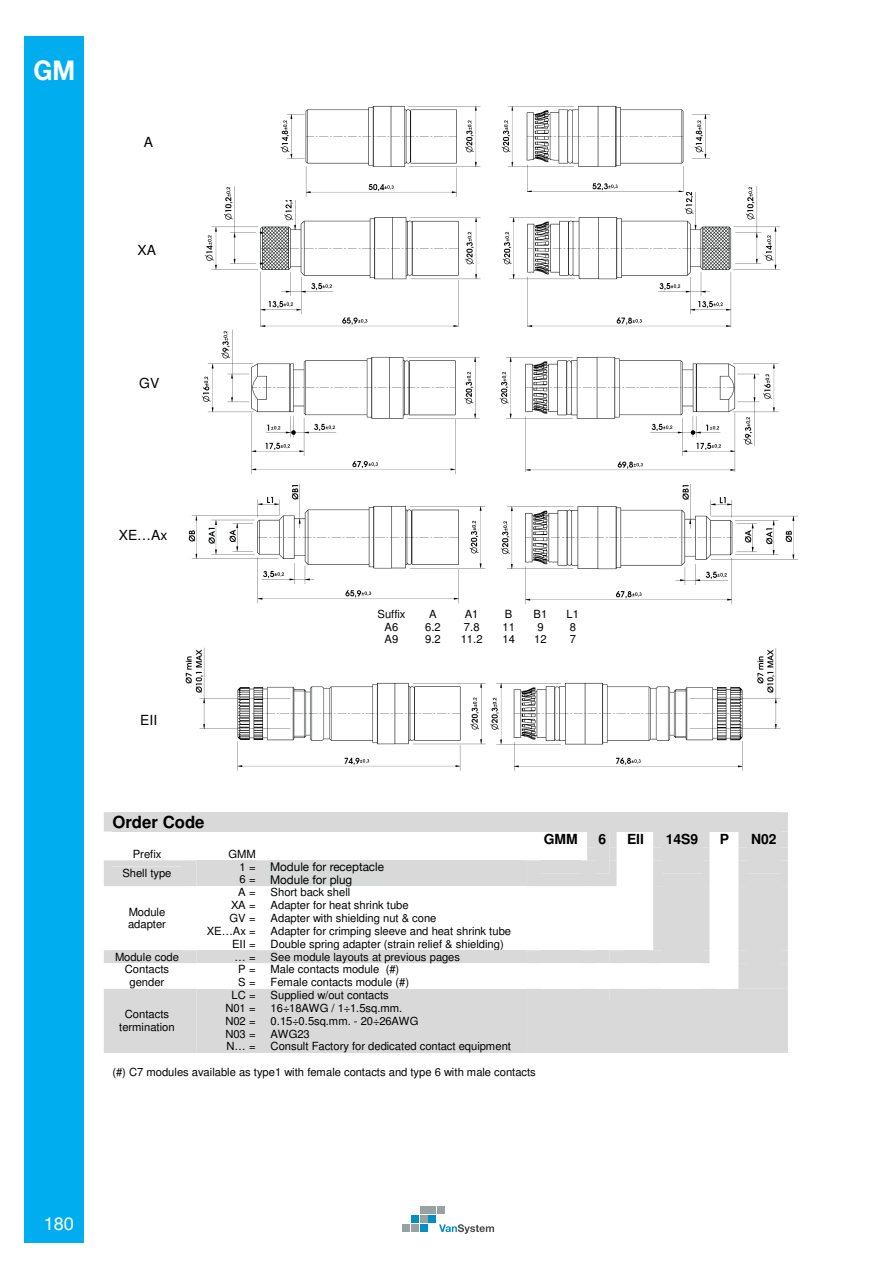
<style>
.page{position:relative;width:896px;height:1266px;background:#fff}
.page>*{position:absolute;margin:0;border:0;box-sizing:border-box;transform-origin:0 0}
.t1{font:700 27px "Helvetica Neue";color:#fff;scale:.93 1}
.t2{font:18px "Helvetica Neue";color:#fff}
.t3{font:700 16.8px "Helvetica";color:#000001}
.t4{font:700 13.95px "Helvetica";color:#000001}
.t5{font:13.95px "Helvetica";letter-spacing:.005em;color:#000001}
.t6{font:12px/13.5px "Helvetica Neue";color:#000001}
.t7{font:11.25px/12.8px "Helvetica";letter-spacing:-.005em;color:#000001}
</style>
<div class="page">
<svg style="left:439px;top:1224px;width:55px;height:9px"></svg>
<div style="left:420px;top:1224px;width:7px;height:7px;background:#008fc5"></div>
<div style="left:411px;top:1215px;width:7px;height:7px;background:#008fc5"></div>
<div style="left:428px;top:1215px;width:8px;height:7px;background:#008fc5"></div>
<div style="left:402px;top:1224px;width:7px;height:7px;background:#98a2a5"></div>
<div style="left:411px;top:1224px;width:7px;height:7px;background:#98a2a5"></div>
<div style="left:420px;top:1215px;width:7px;height:7px;background:#98a2a5"></div>
<div style="left:420px;top:1206px;width:7px;height:7px;background:#98a2a5"></div>
<div style="left:428px;top:1206px;width:8px;height:7px;background:#98a2a5"></div>
<div style="left:437px;top:1206px;width:8px;height:7px;background:#98a2a5"></div>
<svg style="left:104px;top:812px;width:683px;height:240px"></svg>
<div style="left:747px;top:988px;width:33px;height:13px;background:#d8d9d8"></div>
<img style="left:205px;top:186px;width:575px;height:141px">
<img style="left:188px;top:474px;width:298px;height:130px">
<img style="left:273px;top:105px;width:208px;height:94px">
<img style="left:185px;top:647px;width:595px;height:125px">
<img style="left:201px;top:329px;width:578px;height:145px">
<img style="left:494px;top:105px;width:221px;height:87px">
<img style="left:500px;top:473px;width:298px;height:132px">
<div style="left:25px;top:36px;width:59px;height:1206px;background:#00aeef"></div>
<div style="left:265px;top:861px;width:119px;height:24px;background:#d8dad9"></div>
<h1 class="t1" style="left:33px;top:49px;width:23px">gm</h1>
<p class="t5" style="left:144px;top:136px;width:11px">A</p>
<p class="t5" style="left:137px;top:245px;width:20px">XA</p>
<p class="t5" style="left:139px;top:378px;width:22px">GV</p>
<p class="t5" style="left:119px;top:530px;width:50px">XE…Ax</p>
<p class="t5" style="left:140px;top:714px;width:18px">EII</p>
<h3 class="t3" style="left:112px;top:815px;width:94px">Order Code</h3>
<p class="t7" style="left:377px;top:608px;width:30px">Suffix</p>
<p class="t7" style="left:429px;top:608px;width:9px">A</p>
<p class="t7" style="left:464px;top:608px;width:15px">A1</p>
<p class="t7" style="left:505px;top:608px;width:9px">B</p>
<p class="t7" style="left:533px;top:608px;width:15px">B1</p>
<p class="t7" style="left:566px;top:608px;width:14px">L1</p>
<p class="t7" style="left:384px;top:621px;width:15px">A6</p>
<p class="t7" style="left:425px;top:621px;width:17px">6.2</p>
<p class="t7" style="left:464px;top:621px;width:17px">7.8</p>
<p class="t7" style="left:502px;top:621px;width:14px">11</p>
<p class="t7" style="left:537px;top:621px;width:8px">9</p>
<p class="t7" style="left:569px;top:621px;width:8px">8</p>
<p class="t7" style="left:384px;top:634px;width:15px">A9</p>
<p class="t7" style="left:425px;top:634px;width:17px">9.2</p>
<p class="t7" style="left:460px;top:634px;width:23px">11.2</p>
<p class="t7" style="left:502px;top:634px;width:14px">14</p>
<p class="t7" style="left:534px;top:634px;width:14px">12</p>
<p class="t7" style="left:569px;top:634px;width:8px">7</p>
<p class="t4" style="left:543px;top:833px;width:36px">GMM</p>
<p class="t4" style="left:598px;top:833px;width:9px">6</p>
<p class="t4" style="left:627px;top:833px;width:18px">EII</p>
<p class="t4" style="left:665px;top:833px;width:34px">14S9</p>
<p class="t4" style="left:719px;top:833px;width:11px">P</p>
<p class="t4" style="left:751px;top:833px;width:27px">N02</p>
<p class="t7" style="left:133px;top:848px;width:30px">Prefix</p>
<p class="t7" style="left:228px;top:848px;width:29px">GMM</p>
<p class="t7" style="left:122px;top:867px;width:51px">Shell type</p>
<p class="t7" style="left:239px;top:861px;width:17px">1 =<br>6 =</p>
<p class="t7" style="left:270px;top:861px;width:79px">Female module<br>Male module</p>
<p class="t7" style="left:128px;top:906px;width:39px">Module adapter</p>
<p class="t6" style="left:270px;top:860px;width:115px">Module for receptacle<br>Module for plug</p>
<p class="t7" style="left:207px;top:886px;width:50px;text-align:right">A =<br>XA =<br>GV =<br>XE…Ax =<br>EII =</p>
<p class="t7" style="left:270px;top:886px;width:242px">Short back shell<br>Adapter for heat shrink tube<br>Adapter with shielding nut &amp; cone<br>Adapter for crimping sleeve and heat shrink tube Double spring adapter (strain relief &amp; shielding)</p>
<p class="t7" style="left:115px;top:951px;width:66px">Module code</p>
<p class="t7" style="left:234px;top:951px;width:22px">… =</p>
<p class="t7" style="left:270px;top:951px;width:191px">See module layouts at previous pages</p>
<p class="t7" style="left:125px;top:963px;width:46px;text-align:center">Contacts gender</p>
<p class="t7" style="left:238px;top:963px;width:19px">P =<br>S =</p>
<p class="t7" style="left:270px;top:963px;width:140px">Male contacts module (#)<br>Female contacts module (#)</p>
<p class="t7" style="left:119px;top:1008px;width:57px;text-align:center">Contacts termination</p>
<p class="t7" style="left:225px;top:989px;width:32px;text-align:center">LC =<br>N01 =<br>N02 =<br>N03 =<br>N… =</p>
<p class="t7" style="left:270px;top:989px;width:242px">Supplied w/out contacts<br>16÷18AWG / 1÷1.5sq.mm.<br>0.15÷0.5sq.mm. - 20÷26AWG<br>AWG23<br>Consult Factory for dedicated contact equipment</p>
<p class="t7" style="left:112px;top:1066px;width:425px">(#) C7 modules available as type1 with female contacts and type 6 with male contacts</p>
<h2 class="t2" style="left:44px;top:1210px;width:32px">180</h2>
</div>
